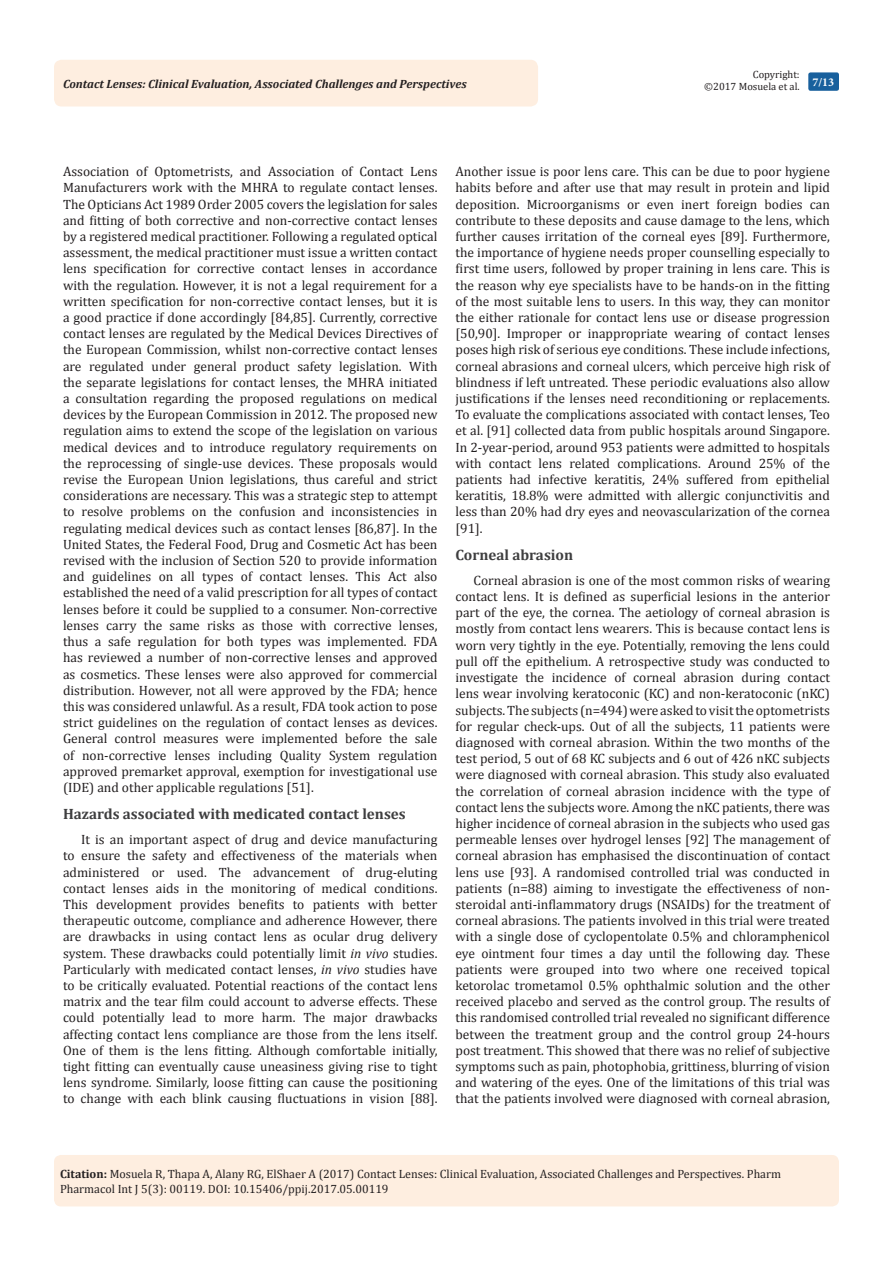
<style>
.page{position:relative;width:893px;height:1263px;background:#fff}
.page>*{position:absolute;margin:0;border:0;box-sizing:border-box;transform-origin:0 0}
.t1{font:700 15px "Cambria";color:#3e3e3f}
.t2{font:13.5px/16.2px "Cambria";color:#231f20;text-align:justify}
.t3{font:12px/14.4px "Cambria";color:#231f20}
.t4{font:italic 700 12px "Cambria";color:#231f20}
.t5{font:700 12px "Minion Pro";color:#fff}
.t6{font:10.5px/12.6px "Cambria";color:#231f20;text-align:right}
.s1{font-style:italic}
.s2{font-weight:700}
</style>
<div class="page">
<div style="left:54px;top:1155px;width:785px;height:51px;background:#feeee0;border-radius:7px"></div>
<div style="left:54px;top:60px;width:484px;height:46px;background:#feeee0;border-radius:8px"></div>
<div style="left:808px;top:72px;width:31px;height:19px;background:#18609d;border-radius:2px"></div>
<p class="t6" style="left:704px;top:68px;width:97px">Copyright:<br>©2017 Mosuela et al.</p>
<p class="t4" style="left:63px;top:75px;width:405px">Contact Lenses: Clinical Evaluation, Associated Challenges and Perspectives</p>
<p class="t5" style="left:812px;top:74px;width:23px">7/13</p>
<p class="t2" style="left:63px;top:163px;width:376px">Association of Optometrists, and Association of Contact Lens Manufacturers work with the MHRA to regulate contact lenses.<br>The Opticians Act 1989 Order 2005 covers the legislation for sales and fitting of both corrective and non-corrective contact lenses by a registered medical practitioner. Following a regulated optical assessment, the medical practitioner must issue a written contact lens specification for corrective contact lenses in accordance with the regulation. However, it is not a legal requirement for a written specification for non-corrective contact lenses, but it is a good practice if done accordingly [84,85]. Currently, corrective contact lenses are regulated by the Medical Devices Directives of the European Commission, whilst non-corrective contact lenses are regulated under general product safety legislation. With the separate legislations for contact lenses, the MHRA initiated a consultation regarding the proposed regulations on medical devices by the European Commission in 2012. The proposed new regulation aims to extend the scope of the legislation on various medical devices and to introduce regulatory requirements on the reprocessing of single-use devices. These proposals would revise the European Union legislations, thus careful and strict considerations are necessary. This was a strategic step to attempt to resolve problems on the confusion and inconsistencies in regulating medical devices such as contact lenses [86,87]. In the United States, the Federal Food, Drug and Cosmetic Act has been revised with the inclusion of Section 520 to provide information and guidelines on all types of contact lenses. This Act also established the need of a valid prescription for all types of contact lenses before it could be supplied to a consumer. Non-corrective lenses carry the same risks as those with corrective lenses, thus a safe regulation for both types was implemented. FDA has reviewed a number of non-corrective lenses and approved as cosmetics. These lenses were also approved for commercial distribution. However, not all were approved by the FDA; hence this was considered unlawful. As a result, FDA took action to pose strict guidelines on the regulation of contact lenses as devices.<br>General control measures were implemented before the sale of non-corrective lenses including Quality System regulation approved premarket approval, exemption for investigational use (IDE) and other applicable regulations [51].</p>
<p class="t1" style="left:63px;top:803px;width:344px">Hazards associated with medicated contact lenses</p>
<p class="t2" style="left:63px;top:831px;width:376px;text-indent:18px">It is an important aspect of drug and device manufacturing to ensure the safety and effectiveness of the materials when administered or used. The advancement of drug-eluting contact lenses aids in the monitoring of medical conditions.<br>This development provides benefits to patients with better therapeutic outcome, compliance and adherence However, there are drawbacks in using contact lens as ocular drug delivery system. These drawbacks could potentially limit <span class="s1">in vivo</span> studies.<br>Particularly with medicated contact lenses, <span class="s1">in vivo</span> studies have to be critically evaluated. Potential reactions of the contact lens matrix and the tear film could account to adverse effects. These could potentially lead to more harm. The major drawbacks affecting contact lens compliance are those from the lens itself.<br>One of them is the lens fitting. Although comfortable initially, tight fitting can eventually cause uneasiness giving rise to tight lens syndrome. Similarly, loose fitting can cause the positioning to change with each blink causing fluctuations in vision [88].</p>
<p class="t2" style="left:455px;top:163px;width:376px">Another issue is poor lens care. This can be due to poor hygiene habits before and after use that may result in protein and lipid deposition. Microorganisms or even inert foreign bodies can contribute to these deposits and cause damage to the lens, which further causes irritation of the corneal eyes [89]. Furthermore, the importance of hygiene needs proper counselling especially to first time users, followed by proper training in lens care. This is the reason why eye specialists have to be hands-on in the fitting of the most suitable lens to users. In this way, they can monitor the either rationale for contact lens use or disease progression [50,90]. Improper or inappropriate wearing of contact lenses poses high risk of serious eye conditions. These include infections, corneal abrasions and corneal ulcers, which perceive high risk of blindness if left untreated. These periodic evaluations also allow justifications if the lenses need reconditioning or replacements.<br>To evaluate the complications associated with contact lenses, Teo et al. [91] collected data from public hospitals around Singapore.<br>In 2-year-period, around 953 patients were admitted to hospitals with contact lens related complications. Around 25% of the patients had infective keratitis, 24% suffered from epithelial keratitis, 18.8% were admitted with allergic conjunctivitis and less than 20% had dry eyes and neovascularization of the cornea [91].</p>
<p class="t1" style="left:455px;top:544px;width:119px">Corneal abrasion</p>
<p class="t2" style="left:455px;top:572px;width:376px;text-indent:18px">Corneal abrasion is one of the most common risks of wearing contact lens. It is defined as superficial lesions in the anterior part of the eye, the cornea. The aetiology of corneal abrasion is mostly from contact lens wearers. This is because contact lens is worn very tightly in the eye. Potentially, removing the lens could pull off the epithelium. A retrospective study was conducted to investigate the incidence of corneal abrasion during contact lens wear involving keratoconic (KC) and non-keratoconic (nKC) subjects. The subjects (n=494) were asked to visit the optometrists for regular check-ups. Out of all the subjects, 11 patients were diagnosed with corneal abrasion. Within the two months of the test period, 5 out of 68 KC subjects and 6 out of 426 nKC subjects were diagnosed with corneal abrasion. This study also evaluated the correlation of corneal abrasion incidence with the type of contact lens the subjects wore. Among the nKC patients, there was higher incidence of corneal abrasion in the subjects who used gas permeable lenses over hydrogel lenses [92] The management of corneal abrasion has emphasised the discontinuation of contact lens use [93]. A randomised controlled trial was conducted in patients (n=88) aiming to investigate the effectiveness of non&shy;steroidal anti-inflammatory drugs (NSAIDs) for the treatment of corneal abrasions. The patients involved in this trial were treated with a single dose of cyclopentolate 0.5% and chloramphenicol eye ointment four times a day until the following day. These patients were grouped into two where one received topical ketorolac trometamol 0.5% ophthalmic solution and the other received placebo and served as the control group. The results of this randomised controlled trial revealed no significant difference between the treatment group and the control group 24-hours post treatment. This showed that there was no relief of subjective symptoms such as pain, photophobia, grittiness, blurring of vision and watering of the eyes. One of the limitations of this trial was that the patients involved were diagnosed with corneal abrasion,</p>
<p class="t3" style="left:60px;top:1167px;width:723px"><span class="s2">Citation:</span> Mosuela R, Thapa A, Alany RG, ElShaer A (2017) Contact Lenses: Clinical Evaluation, Associated Challenges and Perspectives. Pharm<br>Pharmacol Int J 5(3): 00119. DOI: 10.15406/ppij.2017.05.00119</p>
</div>
